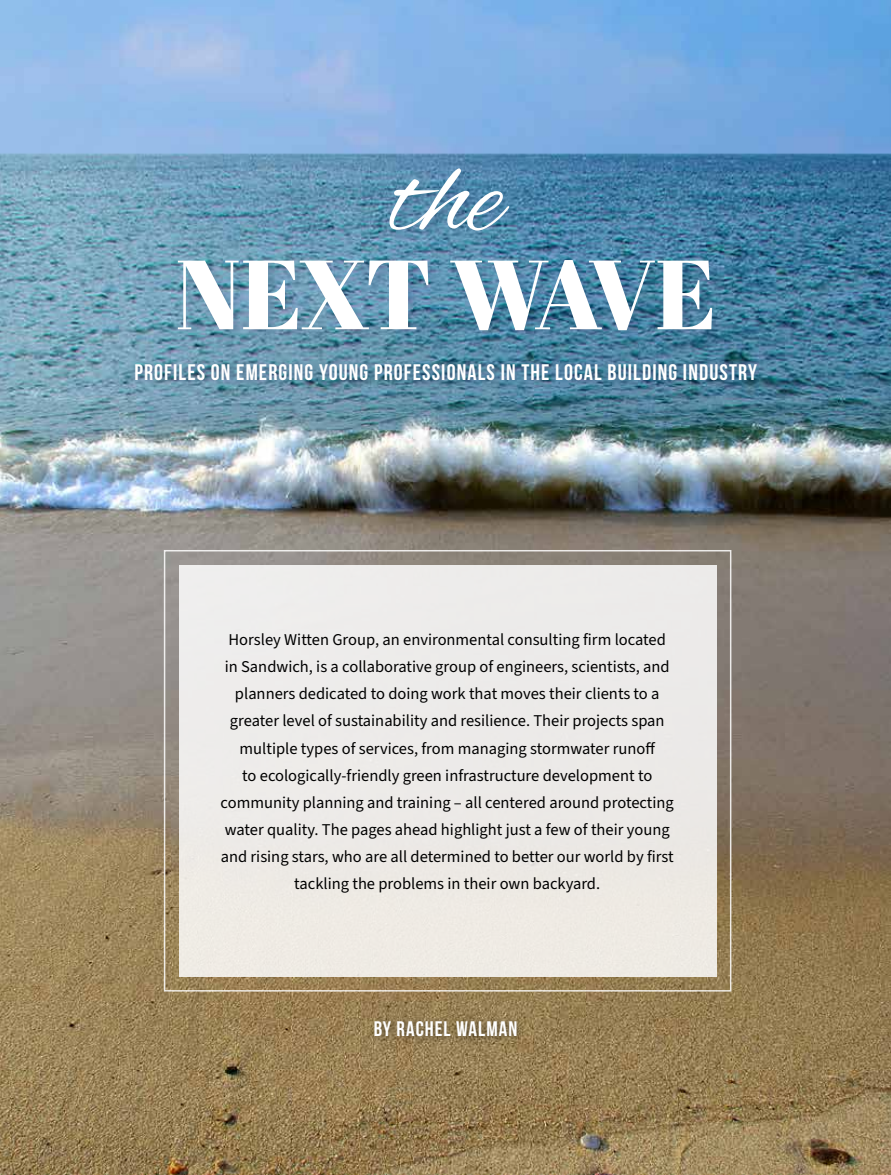
<style>
.page{position:relative;width:891px;height:1175px;background:#fff}
.page>*{position:absolute;margin:0;border:0;box-sizing:border-box;transform-origin:0 0}
.t1{font:120px "Alex Brush";color:#fff}
.t2{font:97.95px "Abril Fatface";letter-spacing:-.035em;color:#fff}
.t3{font:22.5px "Bebas Neue";letter-spacing:.05em;color:#fff}
.t4{font:21px "Bebas Neue";letter-spacing:.05em;color:#fff}
.t5{font:16.5px/27px "Source Sans 3";color:#000;text-align:center}
</style>
<div class="page">
<img style="left:0;top:0;width:891px;height:1174px">
<div style="left:179px;top:565px;width:537px;height:411px;background:#edeae8"></div>
<div style="left:175px;top:256px;width:550px;height:87px;background:#192b59;opacity:.22"></div>
<div style="left:386px;top:165px;width:135px;height:78px;background:#192b59;opacity:.22"></div>
<div style="left:129px;top:357px;width:637px;height:32px;background:#192b59;opacity:.44"></div>
<div style="left:164px;top:550px;width:567px;height:441px;border:2px solid #fff"></div>
<div style="left:368px;top:1014px;width:158px;height:32px;background:#000;opacity:.44"></div>
<h1 class="t1" style="left:390px;top:130px;width:113px">the</h1>
<h2 class="t2" style="left:175px;top:225px;width:543px">NEXT WAVE</h2>
<h3 class="t3" style="left:135px;top:360px;width:624px">PROFILES ON EMERGING YOUNG PROFESSIONALS IN THE LOCAL BUILDING INDUSTRY</h3>
<p class="t5" style="left:221px;top:627px;width:455px">Horsley Witten Group, an environmental consulting firm located in Sandwich, is a collaborative group of engineers, scientists, and planners dedicated to doing work that moves their clients to a greater level of sustainability and resilience. Their projects span multiple types of services, from managing stormwater runoff<br>to ecologically-friendly green infrastructure development to community planning and training – all centered around protecting water quality. The pages ahead highlight just a few of their young and rising stars, who are all determined to better our world by first tackling the problems in their own backyard.</p>
<p class="t4" style="left:374px;top:1017px;width:145px">BY RACHEL WALMAN</p>
</div>
